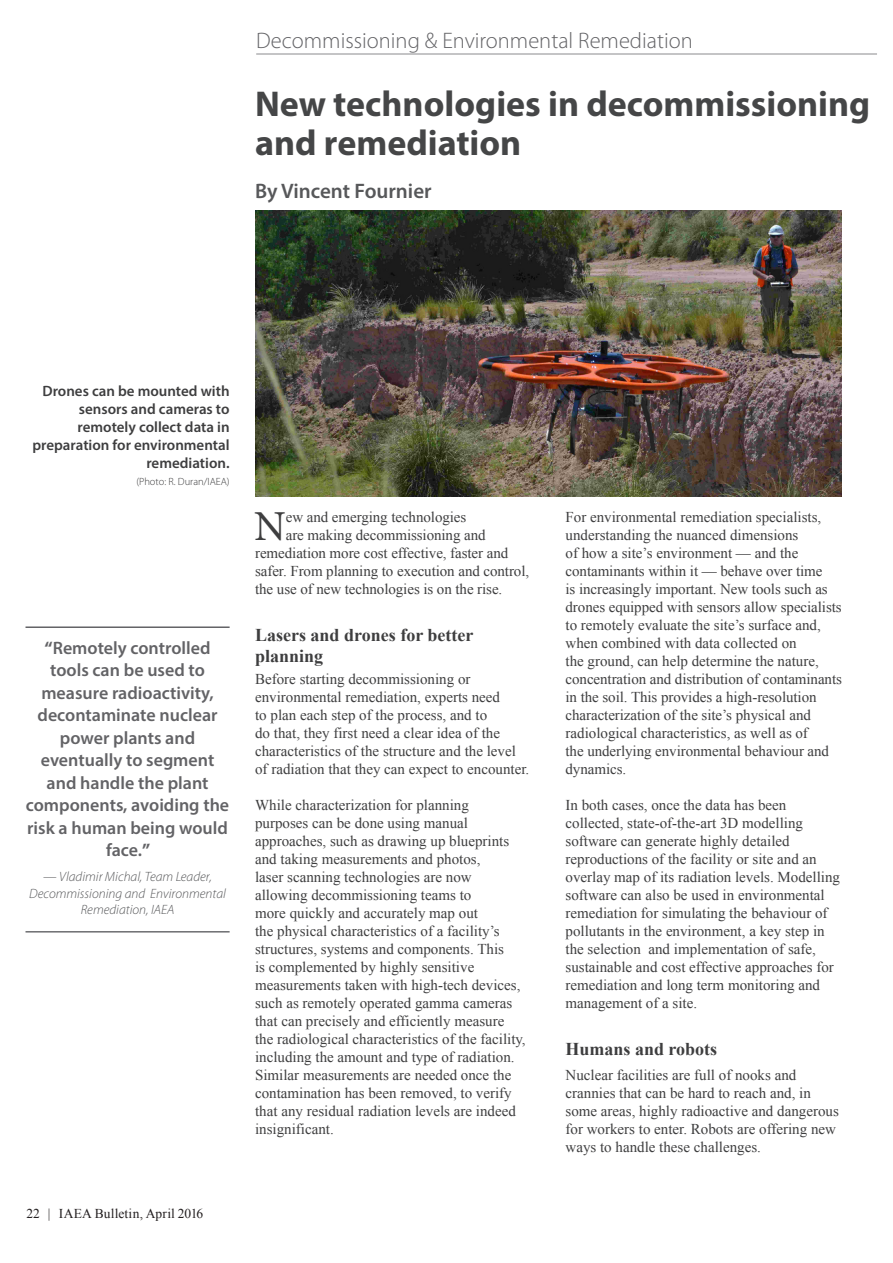
<style>
.page{position:relative;width:893px;height:1263px;background:#fff}
.page>*{position:absolute;margin:0;border:0;box-sizing:border-box;transform-origin:0 0}
.Frist_Para{font:42.75px "Minion Pro";color:#3e3e3f}
.Story_Title{font:700 36px/39px "Myriad Pro";color:#454647}
.t1{font:300 22.5px "Myriad Pro";color:#636366}
.Author-top{font:600 21px "Myriad Pro";color:#57585a}
.Pullout_Quote{font:600 18px/22.5px "Myriad Pro";color:#636366;text-align:center}
.Paragraph_Heading_01{font:700 18px/21px "Times New Roman";color:#3e3e3f}
.Body_Text{font:15px/18px "Times New Roman";color:#3e3e3f}
.Body_Text_-_no_space{font:15px/18px "Times New Roman";color:#3e3e3f}
.Frist_Para-2{font:15px "Times New Roman";letter-spacing:-.005em;color:#3e3e3f}
.Photo_caption{font:600 15px/18px "Myriad Pro";color:#3e3e3f;text-align:right}
.Pullout_Quote_-_Name{font:italic 300 13.5px/16.5px "Myriad Pro";color:#57585a;text-align:center}
.t2{font:13.5px "Times New Roman";letter-spacing:.01em;color:#231f20}
.Photo_credit{font:300 10.5px "Myriad Pro";color:#3e3e3f}
.s1{font-weight:700}
</style>
<div class="page">
<hr style="left:256px;top:54px;width:621px;height:1px;background:#636366">
<hr style="left:26px;top:626px;width:204px;height:2px;background:#636366">
<hr style="left:26px;top:931px;width:204px;height:1px;background:#6c6d70">
<img style="left:255px;top:210px;width:587px;height:286px">
<h3 class="t1" style="left:256px;top:27px;width:438px">Decommissioning &amp; Environmental Remediation</h3>
<p class="Story_Title" style="left:255px;top:83px;width:617px">New technologies in decommissioning and remediation</p>
<p class="Author-top" style="left:255px;top:177px;width:178px">By Vincent Fournier</p>
<p class="Photo_caption" style="left:32px;top:382px;width:199px">Drones can be mounted with sensors and cameras to remotely collect data in preparation for environmental remediation.</p>
<p class="Photo_credit" style="left:136px;top:475px;width:95px">(Photo: R. Duran/IAEA)</p>
<p class="Pullout_Quote" style="left:26px;top:636px;width:205px"><span class="s1">“</span>Remotely controlled tools can be used to measure radioactivity, decontaminate nuclear power plants and eventually to segment and handle the plant components, avoiding the risk a human being would face.<span class="s1">”</span></p>
<p class="Pullout_Quote_-_Name" style="left:29px;top:868px;width:198px">— Vladimir Michal, Team Leader,<br>Decommissioning and Environmental<br>Remediation, IAEA</p>
<p class="Frist_Para" style="left:254px;top:498px;width:33px">N</p>
<p class="Frist_Para-2" style="left:286px;top:507px;width:182px">ew and emerging technologies</p>
<p class="Frist_Para-2" style="left:286px;top:525px;width:201px">are making decommissioning and</p>
<p class="Frist_Para-2" style="left:255px;top:543px;width:255px">remediation more cost effective, faster and</p>
<p class="Frist_Para-2" style="left:255px;top:561px;width:276px">safer. From planning to execution and control,</p>
<p class="Frist_Para-2" style="left:255px;top:579px;width:249px">the use of new technologies is on the rise.</p>
<p class="Paragraph_Heading_01" style="left:255px;top:624px;width:220px">Lasers and drones for better planning</p>
<p class="Body_Text_-_no_space" style="left:255px;top:670px;width:276px">Before starting decommissioning or environmental remediation, experts need<br>to plan each step of the process, and to<br>do that, they first need a clear idea of the characteristics of the structure and the level of radiation that they can expect to encounter.</p>
<p class="Body_Text" style="left:255px;top:796px;width:272px">While characterization for planning purposes can be done using manual approaches, such as drawing up blueprints and taking measurements and photos,<br>laser scanning technologies are now allowing decommissioning teams to<br>more quickly and accurately map out<br>the physical characteristics of a facility’s structures, systems and components. This<br>is complemented by highly sensitive measurements taken with high-tech devices, such as remotely operated gamma cameras that can precisely and efficiently measure the radiological characteristics of the facility, including the amount and type of radiation.<br>Similar measurements are needed once the contamination has been removed, to verify that any residual radiation levels are indeed insignificant.</p>
<p class="t2" style="left:26px;top:1205px;width:179px">22 | IAEA Bulletin, April 2016</p>
<p class="Body_Text" style="left:566px;top:508px;width:278px">For environmental remediation specialists, understanding the nuanced dimensions<br>of how a site’s environment — and the contaminants within it — behave over time<br>is increasingly important. New tools such as drones equipped with sensors allow specialists to remotely evaluate the site’s surface and, when combined with data collected on<br>the ground, can help determine the nature, concentration and distribution of contaminants in the soil. This provides a high-resolution characterization of the site’s physical and radiological characteristics, as well as of<br>the underlying environmental behaviour and dynamics.</p>
<p class="Body_Text" style="left:566px;top:796px;width:276px">In both cases, once the data has been collected, state-of-the-art 3D modelling software can generate highly detailed reproductions of the facility or site and an overlay map of its radiation levels. Modelling software can also be used in environmental remediation for simulating the behaviour of pollutants in the environment, a key step in the selection and implementation of safe, sustainable and cost effective approaches for remediation and long term monitoring and management of a site.</p>
<p class="Paragraph_Heading_01" style="left:566px;top:1038px;width:153px">Humans and robots</p>
<p class="Body_Text_-_no_space" style="left:566px;top:1066px;width:275px">Nuclear facilities are full of nooks and crannies that can be hard to reach and, in some areas, highly radioactive and dangerous for workers to enter. Robots are offering new ways to handle these challenges.</p>
</div>
